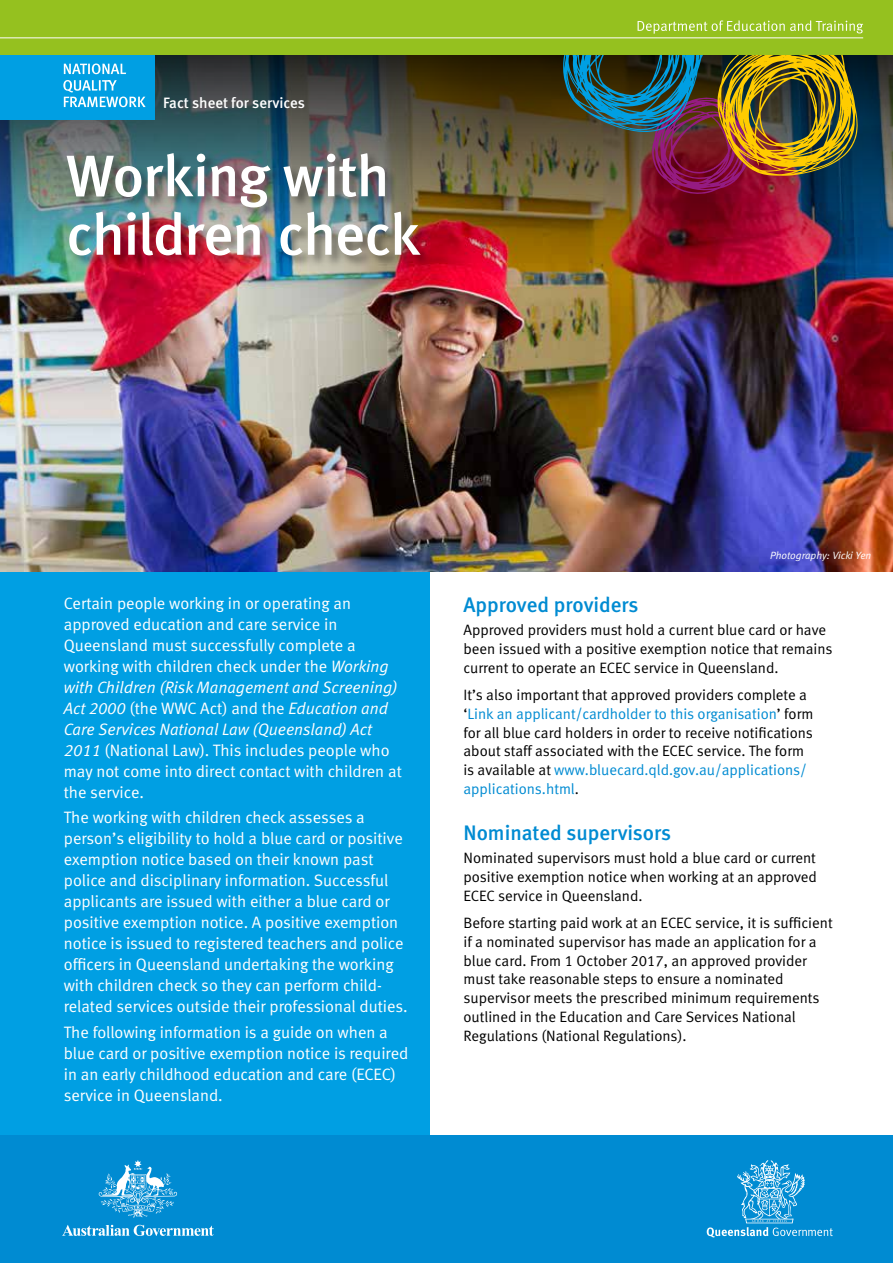
<style>
.page{position:relative;width:893px;height:1263px;background:#fff}
.page>*{position:absolute;margin:0;border:0;box-sizing:border-box;transform-origin:0 0}
.t1{font:58.5px/58.5px "Meta Medium LF";letter-spacing:-.02em;color:#fff}
.t2{font:21px "Meta Medium LF";color:#008bd2}
.t3{font:16.5px/21px "Meta Normal LF";color:#fff}
.t4{font:15px/18.8px "Meta Normal LF";color:#000}
.t5{font:15px "Meta Medium LF";color:#fff}
.t6{font:italic 10.5px "Meta Normal LF";color:#fff}
.s1{font-style:italic}
.s2{color:#008bd2}
</style>
<div class="page">
<img style="left:0;top:321px;width:893px;height:251px">
<img style="left:0;top:54px;width:893px;height:267px">
<div style="left:0;top:0;width:154px;height:119px;background:#009fe3"></div>
<div style="left:0;top:572px;width:429px;height:574px;background:#009fe3"></div>
<div style="left:66px;top:153px;width:367px;height:115px;background:#000;opacity:.4"></div>
<img style="left:563px;top:54px;width:295px;height:141px">
<div style="left:0;top:1135px;width:893px;height:128px;background:#008bd2"></div>
<div style="left:0;top:0;width:893px;height:54px;background:#95c11f"></div>
<svg style="left:63px;top:80px;width:83px;height:27px"></svg>
<svg style="left:64px;top:64px;width:62px;height:10px"></svg>
<svg style="left:62px;top:1225px;width:152px;height:11px"></svg>
<svg style="left:99px;top:1160px;width:78px;height:57px"></svg>
<svg style="left:707px;top:1160px;width:126px;height:77px"></svg>
<hr style="left:0;top:37px;width:863px;height:1px;background:#fff">
<svg style="left:638px;top:20px;width:225px;height:14px"></svg>
<p class="t5" style="left:163px;top:94px;width:143px">Fact sheet for services</p>
<h1 class="t1" style="left:66px;top:146px;width:355px">Working with children check</h1>
<p class="t3" style="left:64px;top:592px;width:339px">Certain people working in or operating an approved education and care service in Queensland must successfully complete a working with children check under the <span class="s1">Working with Children (Risk Management and Screening)<br>Act 2000</span> (the WWC Act) and the <span class="s1">Education and Care Services National Law (Queensland) Act 2011</span> (National Law). This includes people who may not come into direct contact with children at the service.</p>
<p class="t3" style="left:64px;top:807px;width:346px">The working with children check assesses a person’s eligibility to hold a blue card or positive exemption notice based on their known past police and disciplinary information. Successful applicants are issued with either a blue card or positive exemption notice. A positive exemption notice is issued to registered teachers and police officers in Queensland undertaking the working with children check so they can perform child&shy;related services outside their professional duties.</p>
<p class="t3" style="left:64px;top:1021px;width:346px">The following information is a guide on when a blue card or positive exemption notice is required in an early childhood education and care (ECEC) service in Queensland.</p>
<p class="t6" style="left:770px;top:549px;width:103px">Photography: Vicki Yen</p>
<p class="t2" style="left:463px;top:593px;width:176px">Approved providers</p>
<p class="t4" style="left:463px;top:621px;width:371px">Approved providers must hold a current blue card or have been issued with a positive exemption notice that remains current to operate an ECEC service in Queensland.</p>
<p class="t4" style="left:463px;top:685px;width:351px">It’s also important that approved providers complete a ‘<span class="s2">Link an applicant/cardholder to this organisation</span>’ form for all blue card holders in order to receive notifications about staff associated with the ECEC service. The form is available at <span class="s2">www.bluecard.qld.gov.au/applications/ applications.html</span>.</p>
<p class="t2" style="left:463px;top:821px;width:209px">Nominated supervisors</p>
<p class="t4" style="left:463px;top:849px;width:355px;text-align:justify">Nominated supervisors must hold a blue card or current positive exemption notice when working at an approved ECEC service in Queensland.</p>
<p class="t4" style="left:463px;top:913px;width:371px">Before starting paid work at an ECEC service, it is sufficient if a nominated supervisor has made an application for a blue card. From 1 October 2017, an approved provider must take reasonable steps to ensure a nominated supervisor meets the prescribed minimum requirements outlined in the Education and Care Services National Regulations (National Regulations).</p>
</div>
